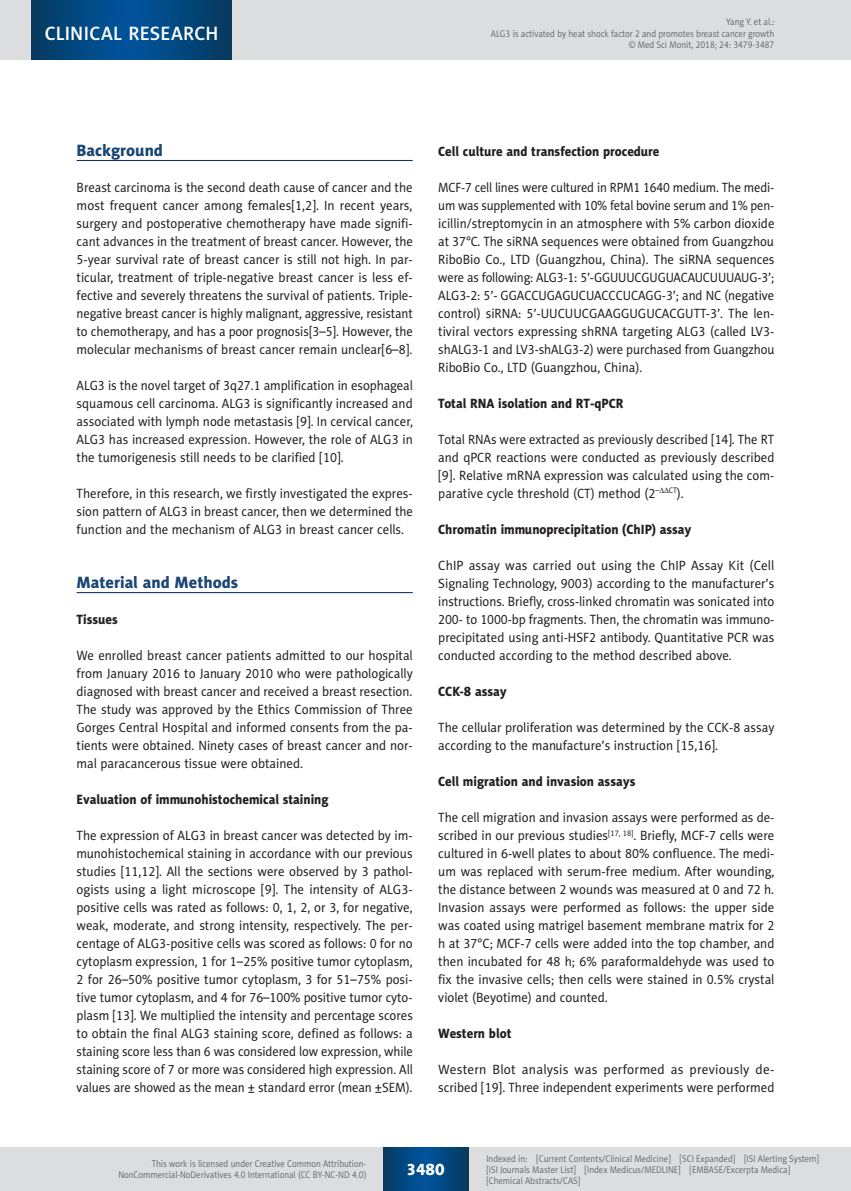
<style>
.page{position:relative;width:851px;height:1191px;background:#fff}
.page>*{position:absolute;margin:0;border:0;box-sizing:border-box;transform-origin:0 0}
.t1{font:19.5px "Naomi Sans EFN Medium";letter-spacing:.015em;color:#fff}
.MSM_Headline_1{font:16.5px "Naomi Sans EFN Heavy";color:#1a4574}
.t2{font:16.5px "Naomi Sans EFN Heavy";color:#fff}
.MSM_Body{font:13.5px/18px "Naomi Sans EFN";color:#231f20;text-align:justify;scale:.95 1}
.MSM_Body-2{font:13.5px/18px "Naomi Sans EFN";color:#231f20;text-align:justify;scale:.92 1}
.MSM_Body-3{font:13.5px/18px "Naomi Sans EFN";color:#231f20;text-align:justify;scale:.94 1}
.MSM_Body-4{font:13.5px/18px "Naomi Sans EFN";color:#231f20;text-align:justify;scale:.96 1}
.MSM_Headline_2{font:13.5px "Naomi Sans EFN Heavy";color:#231f20;scale:.95 1}
.MSM_Body-5{font:13.5px/18px "Naomi Sans EFN";color:#231f20}
.MSM_pagina_sygnatura{font:9.75px/11.2px "Naomi Sans EFN Light";color:#57585a;scale:.9 1}
.MSM_pagina_zywa{font:9.75px/11.2px "Naomi Sans EFN Light";color:#57585a;text-align:right;scale:.9 1}
</style>
<div class="page">
<hr style="left:77px;top:160px;width:335px;height:1px;background:#00295c">
<hr style="left:77px;top:592px;width:335px;height:1px;background:#00295c">
<div style="left:0;top:1148px;width:850px;height:43px;background:#dcdddf"></div>
<svg style="left:383px;top:1147px;width:85px;height:43px;background:#02477e"></svg>
<div style="left:0;top:0;width:850px;height:60px;background:#dcdddf"></div>
<hr style="left:850px;top:0;width:1px;height:60px;background:#dcdddf">
<svg style="left:32px;top:0;width:200px;height:60px;background:#02477e"></svg>
<h1 class="t1" style="left:45px;top:22px;width:175px">CLINICAL RESEARCH</h1>
<p class="MSM_pagina_zywa" style="left:491px;top:16px;width:316px">Yang Y. et al.:<br>ALG3 is activated by heat shock factor 2 and promotes breast cancer growth</p>
<p class="MSM_pagina_sygnatura" style="left:628px;top:39px;width:163px">© Med Sci Monit, 2018; 24: 3479-3487</p>
<p class="MSM_Headline_1" style="left:77px;top:140px;width:88px">Background</p>
<p class="MSM_Body" style="left:77px;top:178px;width:355px">Breast carcinoma is the second death cause of cancer and the most frequent cancer among females[1,2]. In recent years, surgery and postoperative chemotherapy have made signifi&shy;cant advances in the treatment of breast cancer. However, the 5-year survival rate of breast cancer is still not high. In par&shy;ticular, treatment of triple-negative breast cancer is less ef&shy;fective and severely threatens the survival of patients. Triple&shy;negative breast cancer is highly malignant, aggressive, resistant to chemotherapy, and has a poor prognosis[3–5]. However, the molecular mechanisms of breast cancer remain unclear[6–8].</p>
<p class="MSM_Body-3" style="left:77px;top:376px;width:359px">ALG3 is the novel target of 3q27.1 amplification in esophageal squamous cell carcinoma. ALG3 is significantly increased and associated with lymph node metastasis [9]. In cervical cancer, ALG3 has increased expression. However, the role of ALG3 in the tumorigenesis still needs to be clarified [10].</p>
<p class="MSM_Body" style="left:77px;top:484px;width:355px">Therefore, in this research, we firstly investigated the expres&shy;sion pattern of ALG3 in breast cancer, then we determined the function and the mechanism of ALG3 in breast cancer cells.</p>
<p class="MSM_Headline_1" style="left:77px;top:572px;width:163px">Material and Methods</p>
<p class="MSM_Headline_2" style="left:77px;top:611px;width:45px">Tissues</p>
<p class="MSM_Body" style="left:77px;top:646px;width:355px">We enrolled breast cancer patients admitted to our hospital from January 2016 to January 2010 who were pathologically diagnosed with breast cancer and received a breast resection.<br>The study was approved by the Ethics Commission of Three Gorges Central Hospital and informed consents from the pa&shy;tients were obtained. Ninety cases of breast cancer and nor&shy;mal paracancerous tissue were obtained.</p>
<p class="MSM_Headline_2" style="left:77px;top:791px;width:267px">Evaluation of immunohistochemical staining</p>
<p class="MSM_Body" style="left:77px;top:826px;width:355px">The expression of ALG3 in breast cancer was detected by im&shy;munohistochemical staining in accordance with our previous studies [11,12]. All the sections were observed by 3 pathol&shy;ogists using a light microscope [9]. The intensity of ALG3- positive cells was rated as follows: 0, 1, 2, or 3, for negative, weak, moderate, and strong intensity, respectively. The per&shy;centage of ALG3-positive cells was scored as follows: 0 for no cytoplasm expression, 1 for 1–25% positive tumor cytoplasm, 2 for 26–50% positive tumor cytoplasm, 3 for 51–75% posi&shy;tive tumor cytoplasm, and 4 for 76–100% positive tumor cyto&shy;plasm [13]. We multiplied the intensity and percentage scores to obtain the final ALG3 staining score, defined as follows: a staining score less than 6 was considered low expression, while staining score of 7 or more was considered high expression. All values are showed as the mean ± standard error (mean ±SEM).</p>
<p class="MSM_Headline_2" style="left:438px;top:143px;width:234px">Cell culture and transfection procedure</p>
<p class="MSM_Body-2" style="left:438px;top:178px;width:367px">MCF-7 cell lines were cultured in RPM1 1640 medium. The medi&shy;um was supplemented with 10% fetal bovine serum and 1% pen&shy;icillin/streptomycin in an atmosphere with 5% carbon dioxide at 37°C. The siRNA sequences were obtained from Guangzhou RiboBio Co., LTD (Guangzhou, China). The siRNA sequences were as following: ALG3-1: 5’-GGUUUCGUGUACAUCUUUAUG-3’; ALG3-2: 5’- GGACCUGAGUCUACCCUCAGG-3’; and NC (negative control) siRNA: 5’-UUCUUCGAAGGUGUCACGUTT-3’. The len&shy;tiviral vectors expressing shRNA targeting ALG3 (called LV3- shALG3-1 and LV3-shALG3-2) were purchased from Guangzhou RiboBio Co., LTD (Guangzhou, China).</p>
<p class="MSM_Headline_2" style="left:438px;top:395px;width:196px">Total RNA isolation and RT-qPCR</p>
<p class="MSM_Body-3" style="left:438px;top:430px;width:359px">Total RNAs were extracted as previously described [14]. The RT and qPCR reactions were conducted as previously described [9]. Relative mRNA expression was calculated using the com&shy;parative cycle threshold (CT) method (2<sup>–</sup><sup>DD</sup><sup>CT</sup>).</p>
<p class="MSM_Headline_2" style="left:438px;top:521px;width:268px">Chromatin immunoprecipitation (ChIP) assay</p>
<p class="MSM_Body-4" style="left:438px;top:556px;width:352px">ChIP assay was carried out using the ChIP Assay Kit (Cell Signaling Technology, 9003) according to the manufacturer’s instructions. Briefly, cross-linked chromatin was sonicated into 200- to 1000-bp fragments. Then, the chromatin was immuno&shy;precipitated using anti-HSF2 antibody. Quantitative PCR was conducted according to the method described above.</p>
<p class="MSM_Headline_2" style="left:438px;top:683px;width:74px">CCK-8 assay</p>
<p class="MSM_Body" style="left:438px;top:718px;width:355px">The cellular proliferation was determined by the CCK-8 assay according to the manufacture’s instruction [15,16].</p>
<p class="MSM_Headline_2" style="left:438px;top:773px;width:209px">Cell migration and invasion assays</p>
<p class="MSM_Body" style="left:438px;top:808px;width:355px">The cell migration and invasion assays were performed as de&shy;scribed in our previous studies<sup>[17,</sup> <sup>18]</sup>. Briefly, MCF-7 cells were cultured in 6-well plates to about 80% confluence. The medi&shy;um was replaced with serum-free medium. After wounding, the distance between 2 wounds was measured at 0 and 72 h.<br>Invasion assays were performed as follows: the upper side was coated using matrigel basement membrane matrix for 2 h at 37°C; MCF-7 cells were added into the top chamber, and then incubated for 48 h; 6% paraformaldehyde was used to fix the invasive cells; then cells were stained in 0.5% crystal violet (Beyotime) and counted.</p>
<p class="MSM_Headline_2" style="left:438px;top:1025px;width:78px">Western blot</p>
<p class="MSM_Body-5" style="left:438px;top:1060px;width:338px">Western Blot analysis was performed as previously de&shy;scribed [19]. Three independent experiments were performed</p>
<p class="MSM_pagina_sygnatura" style="left:118px;top:1158px;width:277px;text-align:right">This work is licensed under Creative Common Attribution-<br>NonCommercial-NoDerivatives 4.0 International (CC BY-NC-ND 4.0)</p>
<p class="t2" style="left:406px;top:1159px;width:40px">3480</p>
<p class="MSM_pagina_sygnatura" style="left:486px;top:1152px;width:371px">Indexed in: [Current Contents/Clinical Medicine] [SCI Expanded] [ISI Alerting System] [ISI Journals Master List] [Index Medicus/MEDLINE] [EMBASE/Excerpta Medica] [Chemical Abstracts/CAS]</p>
</div>
